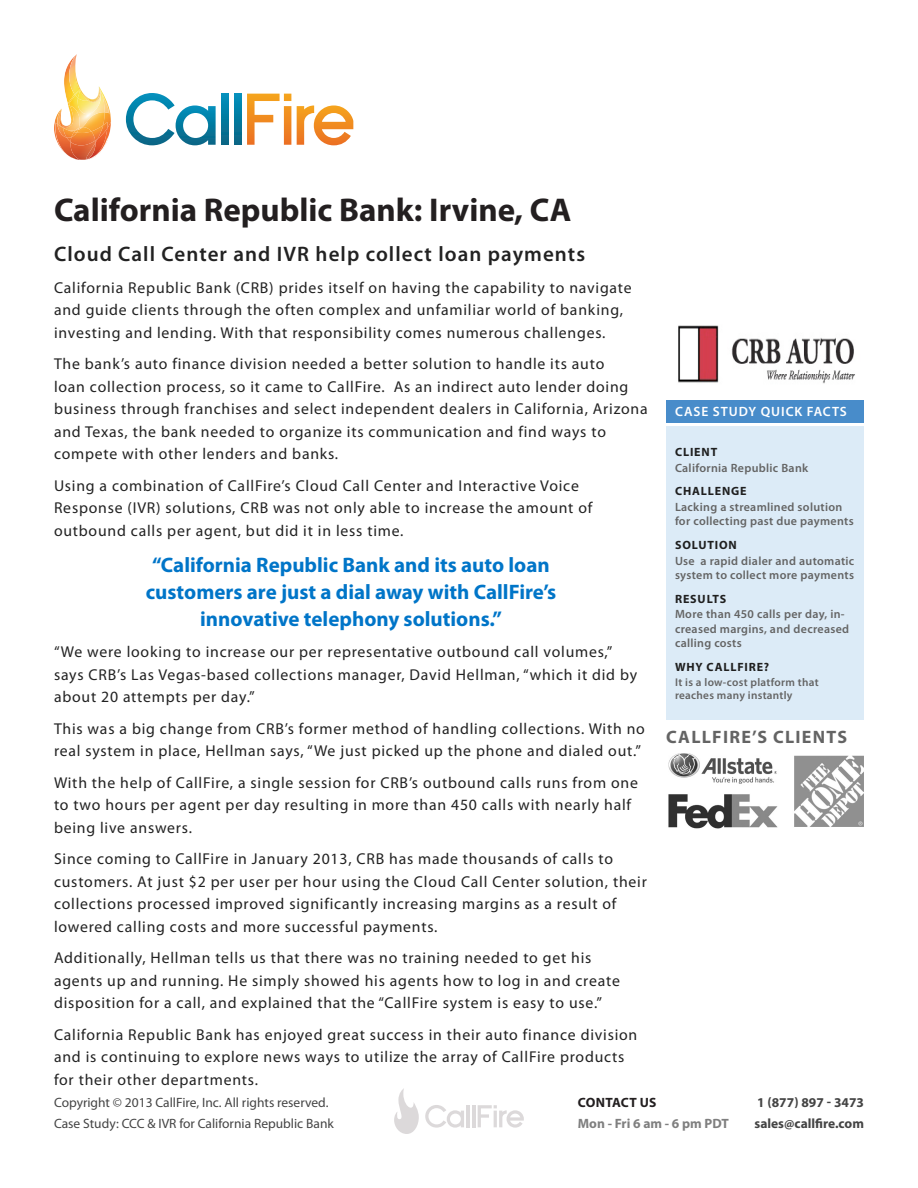
<style>
.page{position:relative;width:918px;height:1188px;background:#fff}
.page>*{position:absolute;margin:0;border:0;box-sizing:border-box;transform-origin:0 0}
.Main_heading{font:700 33px "Myriad Pro";color:#231f20}
.Paragraph{font:700 21px/27px "Myriad Pro";color:#0075c8;text-align:center}
.Intro{font:600 21px "Myriad Pro";letter-spacing:.05em;color:#222}
.t1{font:700 18px "Myriad Pro";letter-spacing:.07em;color:#646464}
.t2{font:15.75px/22.5px "Myriad Pro";letter-spacing:.05em;color:#222}
.t3{font:13.5px "Myriad Pro";color:#444}
.t4{font:700 13.5px "Myriad Pro";color:#444}
.t5{font:600 13.5px "Myriad Pro";letter-spacing:.07em;color:#fff}
.t6{font:700 13.5px "Myriad Pro";color:#7f7f7f}
.t7{font:700 13.5px "Myriad Pro";letter-spacing:.02em;color:#231f20}
.Sidebar_regular_text{font:600 12px/14.4px "Myriad Pro";letter-spacing:.025em;color:#646464}
.Sidebar_Heading{font:700 12px "Myriad Pro";letter-spacing:.07em;color:#1f1f1f}
.Sidebar_regular_text-2{font:600 11.25px/13.5px "Myriad Pro";letter-spacing:.025em;color:#646464}
</style>
<div class="page">
<svg style="left:394px;top:1088px;width:25px;height:46px"></svg>
<svg style="left:425px;top:1105px;width:39px;height:23px"></svg>
<hr style="left:466px;top:1105px;width:4px;height:22px;background:#dcd9da">
<hr style="left:472px;top:1105px;width:3px;height:22px;background:#dcd9da">
<svg style="left:478px;top:1105px;width:46px;height:23px"></svg>
<img style="left:54px;top:63px;width:15px;height:72px">
<img style="left:107px;top:131px;width:3px;height:10px">
<img style="left:55px;top:123px;width:15px;height:33px">
<img style="left:95px;top:139px;width:12px;height:18px">
<img style="left:69px;top:54px;width:8px;height:33px">
<img style="left:56px;top:109px;width:7px;height:19px">
<img style="left:57px;top:124px;width:6px;height:14px">
<img style="left:74px;top:74px;width:4px;height:13px">
<img style="left:58px;top:111px;width:5px;height:16px">
<img style="left:70px;top:142px;width:20px;height:18px">
<img style="left:85px;top:145px;width:10px;height:14px">
<img style="left:68px;top:87px;width:43px;height:44px">
<img style="left:101px;top:89px;width:10px;height:39px">
<img style="left:67px;top:128px;width:36px;height:14px">
<img style="left:98px;top:122px;width:9px;height:17px">
<img style="left:69px;top:91px;width:36px;height:37px">
<img style="left:101px;top:93px;width:8px;height:20px">
<img style="left:63px;top:106px;width:17px;height:18px">
<img style="left:77px;top:102px;width:24px;height:12px">
<svg style="left:75px;top:81px;width:26px;height:21px"></svg>
<img style="left:83px;top:127px;width:8px;height:4px">
<img style="left:71px;top:131px;width:24px;height:14px">
<svg style="left:63px;top:124px;width:20px;height:14px"></svg>
<svg style="left:126px;top:93px;width:90px;height:52px"></svg>
<svg style="left:221px;top:94px;width:8px;height:51px"></svg>
<svg style="left:234px;top:94px;width:8px;height:51px"></svg>
<svg style="left:247px;top:94px;width:44px;height:51px"></svg>
<svg style="left:297px;top:105px;width:56px;height:40px"></svg>
<div style="left:666px;top:400px;width:198px;height:23px;background:#488cca"></div>
<div style="left:666px;top:426px;width:198px;height:294px;background:#dcebf7"></div>
<img style="left:668px;top:754px;width:196px;height:75px">
<img style="left:678px;top:325px;width:177px;height:59px">
<p class="Main_heading" style="left:54px;top:188px;width:519px">California Republic Bank: Irvine, CA</p>
<p class="Intro" style="left:54px;top:241px;width:533px">Cloud Call Center and IVR help collect loan payments</p>
<p class="t2" style="left:54px;top:276px;width:579px">California Republic Bank (CRB) prides itself on having the capability to navigate and guide clients through the often complex and unfamiliar world of banking, investing and lending. With that responsibility comes numerous challenges.</p>
<p class="t2" style="left:54px;top:352px;width:595px">The bank’s auto finance division needed a better solution to handle its auto<br>loan collection process, so it came to CallFire. As an indirect auto lender doing business through franchises and select independent dealers in California, Arizona and Texas, the bank needed to organize its communication and find ways to compete with other lenders and banks.</p>
<p class="t2" style="left:54px;top:474px;width:540px">Using a combination of CallFire’s Cloud Call Center and Interactive Voice<br>Response (IVR) solutions, CRB was not only able to increase the amount of outbound calls per agent, but did it in less time.</p>
<p class="Paragraph" style="left:146px;top:550px;width:412px">“California Republic Bank and its auto loan customers are just a dial away with CallFire’s innovative telephony solutions.”</p>
<p class="t2" style="left:54px;top:640px;width:585px">“We were looking to increase our per representative outbound call volumes,” says CRB’s Las Vegas-based collections manager, David Hellman, “which it did by about 20 attempts per day.”</p>
<p class="t2" style="left:54px;top:717px;width:592px">This was a big change from CRB’s former method of handling collections. With no real system in place, Hellman says, “We just picked up the phone and dialed out.”</p>
<p class="t2" style="left:54px;top:771px;width:585px">With the help of CallFire, a single session for CRB’s outbound calls runs from one to two hours per agent per day resulting in more than 450 calls with nearly half being live answers.</p>
<p class="t2" style="left:54px;top:847px;width:594px">Since coming to CallFire in January 2013, CRB has made thousands of calls to customers. At just $2 per user per hour using the Cloud Call Center solution, their collections processed improved significantly increasing margins as a result of lowered calling costs and more successful payments.</p>
<p class="t2" style="left:54px;top:946px;width:567px">Additionally, Hellman tells us that there was no training needed to get his agents up and running. He simply showed his agents how to log in and create disposition for a call, and explained that the “CallFire system is easy to use.”</p>
<p class="t2" style="left:54px;top:1023px;width:585px">California Republic Bank has enjoyed great success in their auto finance division and is continuing to explore news ways to utilize the array of CallFire products for their other departments.</p>
<p class="t5" style="left:675px;top:403px;width:173px">CASE STUDY QUICK FACTS</p>
<p class="Sidebar_Heading" style="left:675px;top:444px;width:44px">CLIENT</p>
<p class="Sidebar_regular_text" style="left:675px;top:460px;width:135px">California Republic Bank</p>
<p class="Sidebar_Heading" style="left:675px;top:483px;width:73px">CHALLENGE</p>
<p class="Sidebar_regular_text" style="left:675px;top:500px;width:180px">Lacking a streamlined solution for collecting past due payments</p>
<p class="Sidebar_Heading" style="left:675px;top:537px;width:63px">SOLUTION</p>
<p class="Sidebar_regular_text" style="left:675px;top:553px;width:181px">Use a rapid dialer and automatic system to collect more payments</p>
<p class="Sidebar_Heading" style="left:675px;top:591px;width:53px">RESULTS</p>
<p class="Sidebar_regular_text" style="left:675px;top:607px;width:176px">More than 450 calls per day, in&shy;creased margins, and decreased calling costs</p>
<p class="Sidebar_Heading" style="left:675px;top:659px;width:96px">WHY CALLFIRE?</p>
<p class="Sidebar_regular_text-2" style="left:675px;top:675px;width:145px">It is a low-cost platform that reaches many instantly</p>
<p class="t1" style="left:666px;top:725px;width:182px">CALLFIRE’S CLIENTS</p>
<p class="t3" style="left:54px;top:1094px;width:276px">Copyright © 2013 CallFire, Inc. All rights reserved.</p>
<p class="t3" style="left:54px;top:1115px;width:281px">Case Study: CCC &amp; IVR for California Republic Bank</p>
<p class="t7" style="left:578px;top:1093px;width:80px">CONTACT US</p>
<p class="t6" style="left:578px;top:1114px;width:153px">Mon - Fri 6 am - 6 pm PDT</p>
<p class="t4" style="left:757px;top:1093px;width:108px">1 (877) 897 - 3473</p>
<p class="t4" style="left:755px;top:1114px;width:111px">sales@callfire.com</p>
</div>
